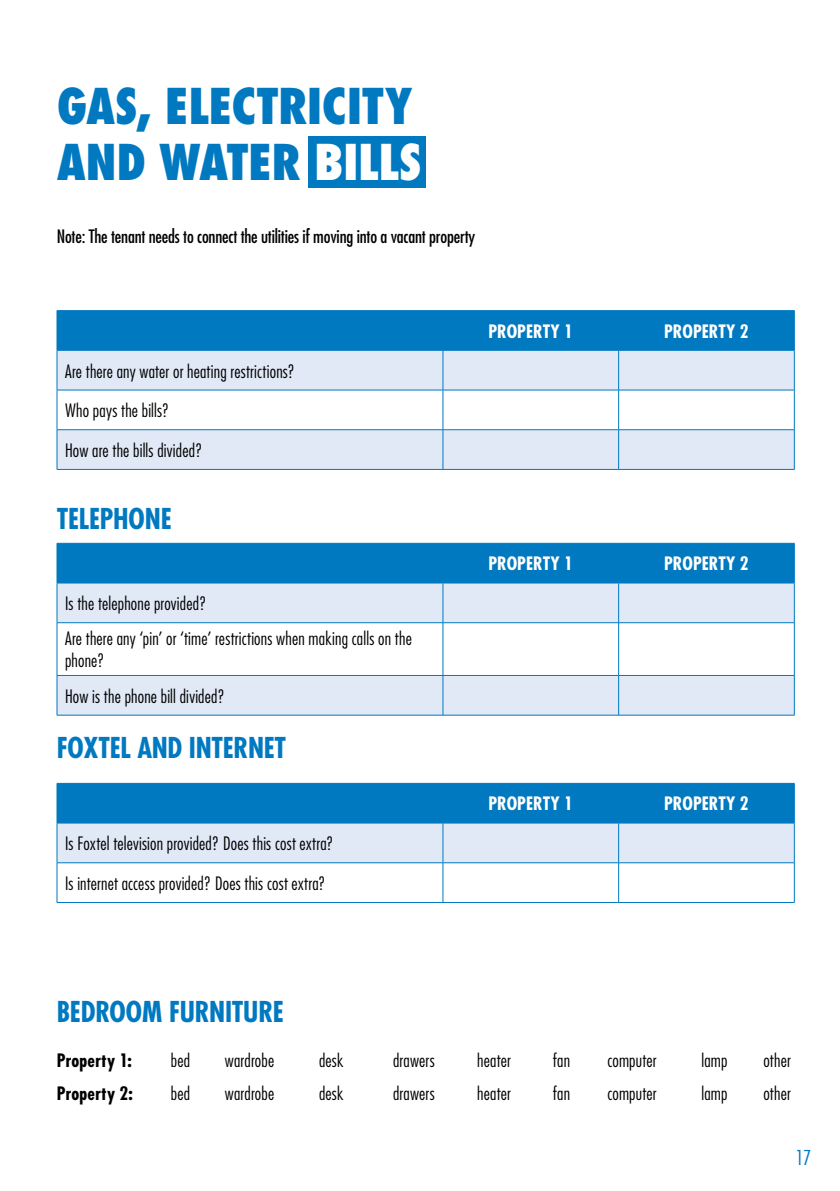
<style>
.page{position:relative;width:840px;height:1191px;background:#fff}
.page>*{position:absolute;margin:0;border:0;box-sizing:border-box;transform-origin:0 0}
.t1{font:800 condensed 48px/56px "Futura";letter-spacing:-.015em;color:#0079c1}
.t2{font:700 condensed 28px "Futura";letter-spacing:-.01em;color:#0079c1}
.t3{font:300 condensed 20px "Futura";color:#0079c1}
.t4{font:300 condensed 18px/35.2px "Futura";letter-spacing:.01em;color:#000}
.t5{font:condensed 18px "Futura";letter-spacing:-.01em;color:#000}
.t6{font:700 condensed 18px "Futura";color:#fff}
.t7{font:700 condensed 18px "Futura";letter-spacing:.015em;color:#000}
.s1{color:#fff}
</style>
<div class="page">
<div style="left:308px;top:136px;width:117px;height:52px;background:#0079c1"></div>
<div style="left:58px;top:311px;width:735px;height:39px;background:#0079c1"></div>
<svg style="left:58px;top:351px;width:735px;height:118px;fill:#e1e9f6"></svg>
<hr style="left:57px;top:310px;width:385px;height:1px;background:#0079c1">
<hr style="left:57px;top:311px;width:1px;height:39px;background:#0079c1">
<hr style="left:442px;top:310px;width:176px;height:1px;background:#0079c1">
<hr style="left:442px;top:311px;width:1px;height:39px;background:#0079c1">
<hr style="left:618px;top:310px;width:176px;height:1px;background:#0079c1">
<hr style="left:618px;top:311px;width:1px;height:39px;background:#0079c1">
<hr style="left:793px;top:311px;width:1px;height:39px;background:#0079c1">
<hr style="left:57px;top:350px;width:385px;height:1px;background:#0079c1">
<hr style="left:57px;top:350px;width:1px;height:40px;background:#0079c1">
<hr style="left:442px;top:350px;width:176px;height:1px;background:#0079c1">
<hr style="left:442px;top:350px;width:1px;height:40px;background:#0079c1">
<hr style="left:618px;top:350px;width:176px;height:1px;background:#0079c1">
<hr style="left:618px;top:350px;width:1px;height:40px;background:#0079c1">
<hr style="left:793px;top:350px;width:1px;height:40px;background:#0079c1">
<hr style="left:57px;top:390px;width:385px;height:1px;background:#0079c1">
<hr style="left:57px;top:390px;width:1px;height:39px;background:#0079c1">
<hr style="left:442px;top:390px;width:176px;height:1px;background:#0079c1">
<hr style="left:442px;top:390px;width:1px;height:39px;background:#0079c1">
<hr style="left:618px;top:390px;width:176px;height:1px;background:#0079c1">
<hr style="left:618px;top:390px;width:1px;height:39px;background:#0079c1">
<hr style="left:793px;top:390px;width:1px;height:39px;background:#0079c1">
<hr style="left:57px;top:429px;width:385px;height:1px;background:#0079c1">
<hr style="left:57px;top:430px;width:1px;height:39px;background:#0079c1">
<hr style="left:442px;top:429px;width:176px;height:1px;background:#0079c1">
<hr style="left:442px;top:430px;width:1px;height:39px;background:#0079c1">
<hr style="left:618px;top:429px;width:176px;height:1px;background:#0079c1">
<hr style="left:618px;top:430px;width:1px;height:39px;background:#0079c1">
<hr style="left:793px;top:430px;width:1px;height:39px;background:#0079c1">
<hr style="left:57px;top:469px;width:385px;height:1px;background:#0079c1">
<hr style="left:442px;top:469px;width:176px;height:1px;background:#0079c1">
<hr style="left:618px;top:469px;width:176px;height:1px;background:#0079c1">
<div style="left:58px;top:544px;width:735px;height:38px;background:#0079c1"></div>
<svg style="left:58px;top:583px;width:735px;height:132px;fill:#e1e9f6"></svg>
<hr style="left:57px;top:583px;width:1px;height:39px;background:#0079c1">
<hr style="left:442px;top:583px;width:1px;height:39px;background:#0079c1">
<hr style="left:618px;top:583px;width:1px;height:39px;background:#0079c1">
<hr style="left:793px;top:583px;width:1px;height:39px;background:#0079c1">
<hr style="left:57px;top:622px;width:385px;height:1px;background:#0079c1">
<hr style="left:57px;top:623px;width:1px;height:52px;background:#0079c1">
<hr style="left:442px;top:622px;width:176px;height:1px;background:#0079c1">
<hr style="left:442px;top:623px;width:1px;height:52px;background:#0079c1">
<hr style="left:618px;top:622px;width:176px;height:1px;background:#0079c1">
<hr style="left:618px;top:623px;width:1px;height:52px;background:#0079c1">
<hr style="left:793px;top:623px;width:1px;height:52px;background:#0079c1">
<hr style="left:57px;top:675px;width:385px;height:1px;background:#0079c1">
<hr style="left:57px;top:675px;width:1px;height:40px;background:#0079c1">
<hr style="left:442px;top:675px;width:176px;height:1px;background:#0079c1">
<hr style="left:442px;top:675px;width:1px;height:40px;background:#0079c1">
<hr style="left:618px;top:675px;width:176px;height:1px;background:#0079c1">
<hr style="left:618px;top:675px;width:1px;height:40px;background:#0079c1">
<hr style="left:793px;top:675px;width:1px;height:40px;background:#0079c1">
<hr style="left:57px;top:715px;width:385px;height:1px;background:#0079c1">
<hr style="left:442px;top:715px;width:176px;height:1px;background:#0079c1">
<hr style="left:618px;top:715px;width:176px;height:1px;background:#0079c1">
<hr style="left:57px;top:543px;width:385px;height:1px;background:#0079c1">
<hr style="left:57px;top:543px;width:1px;height:40px;background:#0079c1">
<hr style="left:442px;top:543px;width:176px;height:1px;background:#0079c1">
<hr style="left:442px;top:543px;width:1px;height:40px;background:#0079c1">
<hr style="left:618px;top:543px;width:176px;height:1px;background:#0079c1">
<hr style="left:618px;top:543px;width:1px;height:40px;background:#0079c1">
<hr style="left:793px;top:543px;width:1px;height:40px;background:#0079c1">
<hr style="left:57px;top:582px;width:385px;height:1px;background:#0079c1">
<hr style="left:442px;top:582px;width:176px;height:1px;background:#0079c1">
<hr style="left:618px;top:582px;width:176px;height:1px;background:#0079c1">
<svg style="left:58px;top:784px;width:735px;height:78px;background:#70b0db"></svg>
<hr style="left:57px;top:823px;width:1px;height:39px;background:#0079c1">
<hr style="left:442px;top:823px;width:1px;height:39px;background:#0079c1">
<hr style="left:618px;top:823px;width:1px;height:39px;background:#0079c1">
<hr style="left:793px;top:823px;width:1px;height:39px;background:#0079c1">
<hr style="left:57px;top:862px;width:385px;height:1px;background:#0079c1">
<hr style="left:57px;top:863px;width:1px;height:39px;background:#0079c1">
<hr style="left:442px;top:862px;width:176px;height:1px;background:#0079c1">
<hr style="left:442px;top:863px;width:1px;height:39px;background:#0079c1">
<hr style="left:618px;top:862px;width:176px;height:1px;background:#0079c1">
<hr style="left:618px;top:863px;width:1px;height:39px;background:#0079c1">
<hr style="left:793px;top:863px;width:1px;height:39px;background:#0079c1">
<hr style="left:57px;top:902px;width:385px;height:1px;background:#0079c1">
<hr style="left:442px;top:902px;width:176px;height:1px;background:#0079c1">
<hr style="left:618px;top:902px;width:176px;height:1px;background:#0079c1">
<hr style="left:57px;top:783px;width:385px;height:1px;background:#0079c1">
<hr style="left:57px;top:783px;width:1px;height:40px;background:#0079c1">
<hr style="left:442px;top:783px;width:176px;height:1px;background:#0079c1">
<hr style="left:442px;top:783px;width:1px;height:40px;background:#0079c1">
<hr style="left:618px;top:783px;width:176px;height:1px;background:#0079c1">
<hr style="left:618px;top:783px;width:1px;height:40px;background:#0079c1">
<hr style="left:793px;top:783px;width:1px;height:40px;background:#0079c1">
<hr style="left:57px;top:822px;width:385px;height:1px;background:#0079c1">
<hr style="left:442px;top:822px;width:176px;height:1px;background:#0079c1">
<hr style="left:618px;top:822px;width:176px;height:1px;background:#0079c1">
<h1 class="t1" style="left:57px;top:77px;width:366px">GAS, ELECTRICITY<br>AND WATER <span class="s1">BILLS</span></h1>
<p class="t5" style="left:57px;top:225px;width:420px">Note: The tenant needs to connect the utilities if moving into a vacant property</p>
<p class="t4" style="left:65px;top:353px;width:231px">Are there any water or heating restrictions?</p>
<p class="t4" style="left:65px;top:393px;width:106px">Who pays the bills?</p>
<p class="t4" style="left:65px;top:432px;width:139px">How are the bills divided?</p>
<h2 class="t2" style="left:57px;top:501px;width:116px">TELEPHONE</h2>
<p class="t4" style="left:65px;top:585px;width:348px">Is the telephone provided?<br>Are there any ‘pin’ or ‘time’ restrictions when making calls on the</p>
<p class="t4" style="left:65px;top:643px;width:161px">phone?<br>How is the phone bill divided?</p>
<h2 class="t2" style="left:57px;top:729px;width:231px">FOXTEL AND INTERNET</h2>
<p class="t4" style="left:65px;top:825px;width:270px">Is Foxtel television provided? Does this cost extra?</p>
<p class="t4" style="left:65px;top:865px;width:262px">Is internet access provided? Does this cost extra?</p>
<p class="t6" style="left:488px;top:319px;width:86px">PROPERTY 1</p>
<p class="t6" style="left:663px;top:319px;width:86px">PROPERTY 2</p>
<p class="t6" style="left:488px;top:552px;width:86px">PROPERTY 1</p>
<p class="t6" style="left:663px;top:552px;width:86px">PROPERTY 2</p>
<p class="t6" style="left:488px;top:792px;width:86px">PROPERTY 1</p>
<p class="t6" style="left:663px;top:792px;width:86px">PROPERTY 2</p>
<h2 class="t2" style="left:57px;top:993px;width:228px">BEDROOM FURNITURE</h2>
<p class="t7" style="left:57px;top:1048px;width:77px">Property 1:</p>
<p class="t4" style="left:171px;top:1042px;width:21px">bed</p>
<p class="t4" style="left:225px;top:1042px;width:51px">wardrobe</p>
<p class="t4" style="left:319px;top:1042px;width:26px">desk</p>
<p class="t4" style="left:393px;top:1042px;width:43px">drawers</p>
<p class="t4" style="left:477px;top:1042px;width:35px">heater</p>
<p class="t4" style="left:553px;top:1042px;width:18px">fan</p>
<p class="t4" style="left:607px;top:1042px;width:51px">computer</p>
<p class="t4" style="left:701px;top:1042px;width:28px">lamp</p>
<p class="t4" style="left:763px;top:1042px;width:29px">other</p>
<p class="t7" style="left:57px;top:1081px;width:78px">Property 2:</p>
<p class="t4" style="left:171px;top:1075px;width:21px">bed</p>
<p class="t4" style="left:225px;top:1075px;width:51px">wardrobe</p>
<p class="t4" style="left:319px;top:1075px;width:26px">desk</p>
<p class="t4" style="left:393px;top:1075px;width:43px">drawers</p>
<p class="t4" style="left:477px;top:1075px;width:35px">heater</p>
<p class="t4" style="left:553px;top:1075px;width:18px">fan</p>
<p class="t4" style="left:607px;top:1075px;width:51px">computer</p>
<p class="t4" style="left:701px;top:1075px;width:28px">lamp</p>
<p class="t4" style="left:763px;top:1075px;width:29px">other</p>
<p class="t3" style="left:794px;top:1145px;width:18px">17</p>
</div>
